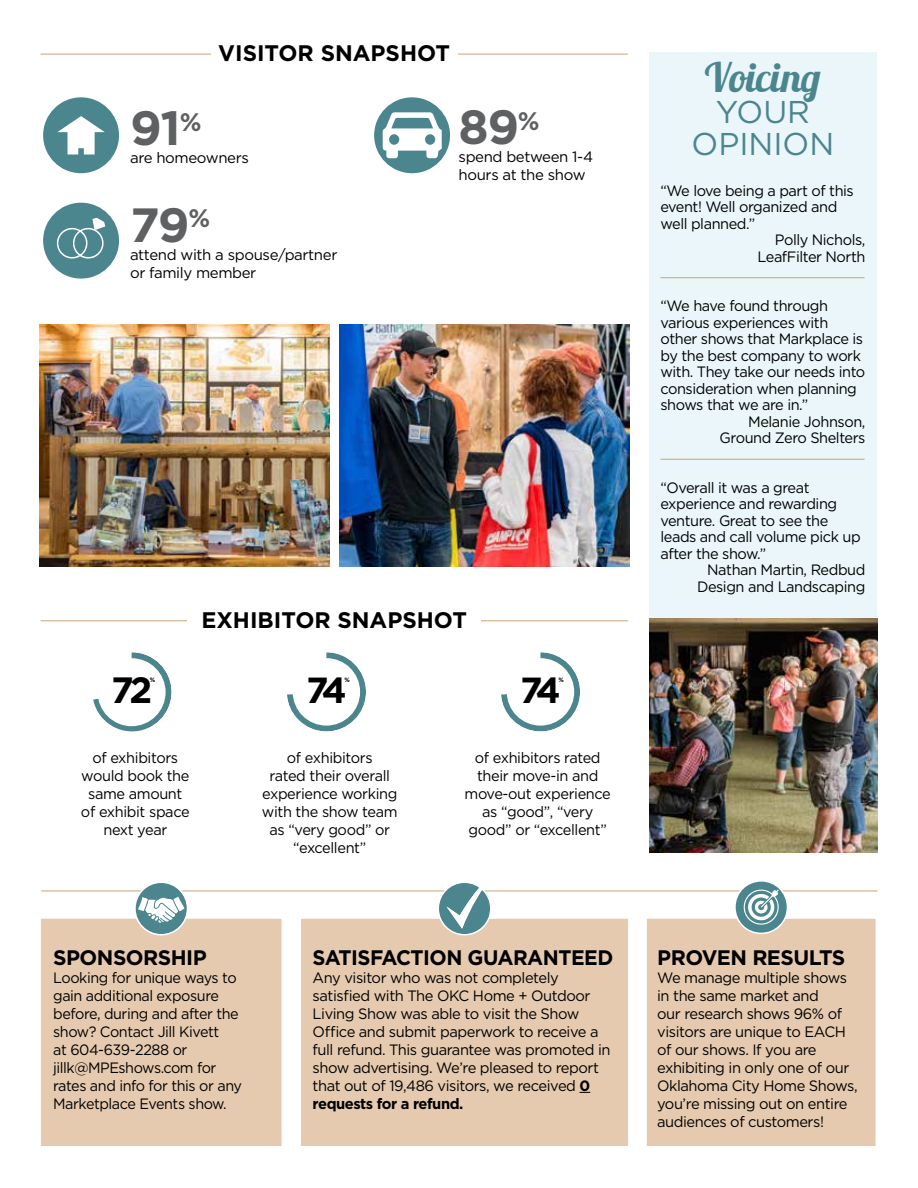
<style>
.page{position:relative;width:918px;height:1188px;background:#fff}
.page>*{position:absolute;margin:0;border:0;box-sizing:border-box;transform-origin:0 0}
.t1{font:700 48px "Gotham";color:#5f6062}
.t2{font:40.5px "Lobster 1.3";color:#4b858e}
.t3{font:700 36.6px "Gotham";color:#000}
.t4{font:700 36.3px "Gotham";color:#000}
.t5{font:31.5px/31.5px "Gotham";color:#4b858e;text-align:center}
.t6{font:700 22.5px "Gotham";color:#000}
.t7{font:700 21px "Gotham";letter-spacing:-.025em;color:#000}
.t8{font:15px/18px "Gotham";letter-spacing:-.03em;color:#000}
.t9{font:15px/18px "Gotham";letter-spacing:-.03em;color:#000;scale:.96 1}
.t10{font:700 6.3px "Gotham";color:#000}
.s1{font-weight:700}
</style>
<div class="page">
<hr style="left:41px;top:891px;width:837px;height:1px;background:#cda176">
<hr style="left:41px;top:54px;width:587px;height:1px;background:#cda176">
<img style="left:39px;top:324px;width:290px;height:243px">
<img style="left:340px;top:324px;width:290px;height:243px">
<div style="left:211px;top:32px;width:246px;height:39px;background:#fff"></div>
<hr style="left:41px;top:620px;width:587px;height:1px;background:#cda176">
<div style="left:188px;top:599px;width:293px;height:39px;background:#fff"></div>
<div style="left:650px;top:52px;width:227px;height:801px;background:#eaf6f9"></div>
<hr style="left:660px;top:277px;width:205px;height:1px;background:#cda176">
<hr style="left:660px;top:459px;width:205px;height:1px;background:#cda176">
<div style="left:300px;top:917px;width:330px;height:231px;background:#e5caaf;border:2px solid #fff"></div>
<div style="left:645px;top:917px;width:232px;height:231px;background:#e5caaf;border:2px solid #fff"></div>
<div style="left:39px;top:917px;width:244px;height:231px;background:#e5caaf;border:2px solid #fff"></div>
<svg style="left:438px;top:882px;width:53px;height:53px"></svg>
<div style="left:438px;top:881px;width:54px;height:54px;border:2px solid #fff;border-radius:50%"></div>
<div style="left:135px;top:882px;width:52px;height:53px;background:#4b858e;border-radius:50%"></div>
<div style="left:134px;top:881px;width:54px;height:54px;border:2px solid #fff;border-radius:50%"></div>
<svg style="left:138px;top:897px;width:47px;height:26px"></svg>
<div style="left:735px;top:881px;width:52px;height:52px;background:#4b858e;border-radius:50%"></div>
<div style="left:734px;top:880px;width:54px;height:54px;border:2px solid #fff;border-radius:50%"></div>
<svg style="left:447px;top:881px;width:48px;height:48px"></svg>
<svg style="left:744px;top:890px;width:35px;height:35px"></svg>
<div style="left:42px;top:97px;width:78px;height:77px;background:#4b858e;border-radius:50%"></div>
<div style="left:42px;top:96px;width:79px;height:79px;border:2px solid #fff;border-radius:50%"></div>
<div style="left:373px;top:97px;width:78px;height:77px;background:#4b858e;border-radius:50%"></div>
<div style="left:373px;top:96px;width:79px;height:79px;border:2px solid #fff;border-radius:50%"></div>
<svg style="left:57px;top:116px;width:48px;height:38px"></svg>
<div style="left:42px;top:202px;width:78px;height:77px;background:#4b858e;border-radius:50%"></div>
<div style="left:42px;top:201px;width:79px;height:79px;border:2px solid #fff;border-radius:50%"></div>
<svg style="left:56px;top:218px;width:50px;height:41px"></svg>
<svg style="left:383px;top:112px;width:59px;height:47px"></svg>
<svg style="left:93px;top:652px;width:79px;height:79px"></svg>
<svg style="left:501px;top:652px;width:79px;height:79px"></svg>
<svg style="left:287px;top:652px;width:79px;height:79px"></svg>
<img style="left:650px;top:619px;width:227px;height:234px">
<h3 class="t6" style="left:218px;top:38px;width:233px">VISITOR SNAPSHOT</h3>
<h1 class="t1" style="left:130px;top:97px;width:73px">91<sup>%</sup></h1>
<p class="t8" style="left:130px;top:149px;width:120px">are homeowners</p>
<h1 class="t1" style="left:130px;top:193px;width:82px">79<sup>%</sup></h1>
<p class="t8" style="left:130px;top:245px;width:209px">attend with a spouse/partner or family member</p>
<h1 class="t1" style="left:459px;top:95px;width:83px">89<sup>%</sup></h1>
<p class="t8" style="left:459px;top:148px;width:136px">spend between 1-4 hours at the show</p>
<h3 class="t6" style="left:201px;top:605px;width:267px">EXHIBITOR SNAPSHOT</h3>
<h3 class="t3" style="left:111px;top:666px;width:43px">72</h3>
<p class="t10" style="left:150px;top:676px;width:7px">%</p>
<h3 class="t4" style="left:520px;top:666px;width:42px">74</h3>
<p class="t10" style="left:559px;top:676px;width:7px">%</p>
<h3 class="t4" style="left:306px;top:666px;width:42px">74</h3>
<p class="t10" style="left:344px;top:676px;width:7px">%</p>
<p class="t8" style="left:81px;top:748px;width:110px;text-align:center">of exhibitors would book the same amount of exhibit space next year</p>
<p class="t8" style="left:262px;top:748px;width:137px;text-align:center">of exhibitors<br>rated their overall experience working with the show team as “very good” or “excellent”</p>
<p class="t8" style="left:465px;top:748px;width:148px;text-align:center">of exhibitors rated their move-in and move-out experience as “good”, “very good” or “excellent”</p>
<h3 class="t7" style="left:53px;top:944px;width:155px">SPONSORSHIP</h3>
<p class="t9" style="left:53px;top:968px;width:198px">Looking for unique ways to gain additional exposure before, during and after the show? Contact Jill Kivett<br>at 604-639-2288 or jillk@MPEshows.com for rates and info for this or any<br>Marketplace Events show.</p>
<h3 class="t7" style="left:313px;top:944px;width:302px">SATISFACTION GUARANTEED</h3>
<p class="t8" style="left:313px;top:968px;width:300px">Any visitor who was not completely satisfied with The OKC Home + Outdoor Living Show was able to visit the Show Office and submit paperwork to receive a full refund. This guarantee was promoted in show advertising. We’re pleased to report that out of 19,486 visitors, we received <span class="s1">0 requests for a refund.</span></p>
<h2 class="t2" style="left:705px;top:51px;width:118px">Voicing</h2>
<h3 class="t5" style="left:692px;top:95px;width:144px">YOUR<br>OPINION</h3>
<p class="t8" style="left:660px;top:181px;width:195px">“We love being a part of this</p>
<p class="t8" style="left:660px;top:197px;width:178px">event! Well organized and</p>
<p class="t8" style="left:660px;top:214px;width:96px">well planned.”</p>
<p class="t8" style="left:775px;top:230px;width:92px">Polly Nichols,</p>
<p class="t8" style="left:757px;top:247px;width:110px">LeafFilter North</p>
<p class="t8" style="left:660px;top:296px;width:169px">“We have found through</p>
<p class="t8" style="left:660px;top:313px;width:169px">various experiences with</p>
<p class="t8" style="left:660px;top:329px;width:204px">other shows that Markplace is</p>
<p class="t8" style="left:660px;top:346px;width:202px">by the best company to work</p>
<p class="t8" style="left:660px;top:362px;width:206px">with. They take our needs into</p>
<p class="t8" style="left:660px;top:379px;width:198px">consideration when planning</p>
<p class="t8" style="left:660px;top:395px;width:149px">shows that we are in.”</p>
<p class="t8" style="left:748px;top:412px;width:119px">Melanie Johnson,</p>
<p class="t8" style="left:720px;top:428px;width:147px">Ground Zero Shelters</p>
<p class="t8" style="left:660px;top:479px;width:202px;line-height:16.5px">“Overall it was a great experience and rewarding venture. Great to see the leads and call volume pick up after the show.”</p>
<p class="t8" style="left:697px;top:561px;width:170px;line-height:16.5px;text-align:right">Nathan Martin, Redbud<br>Design and Landscaping</p>
<h3 class="t7" style="left:657px;top:944px;width:190px">PROVEN RESULTS</h3>
<p class="t8" style="left:657px;top:968px;width:202px">We manage multiple shows in the same market and<br>our research shows 96% of visitors are unique to EACH of our shows. If you are exhibiting in only one of our<br>Oklahoma City Home Shows, you’re missing out on entire audiences of customers!</p>
</div>
